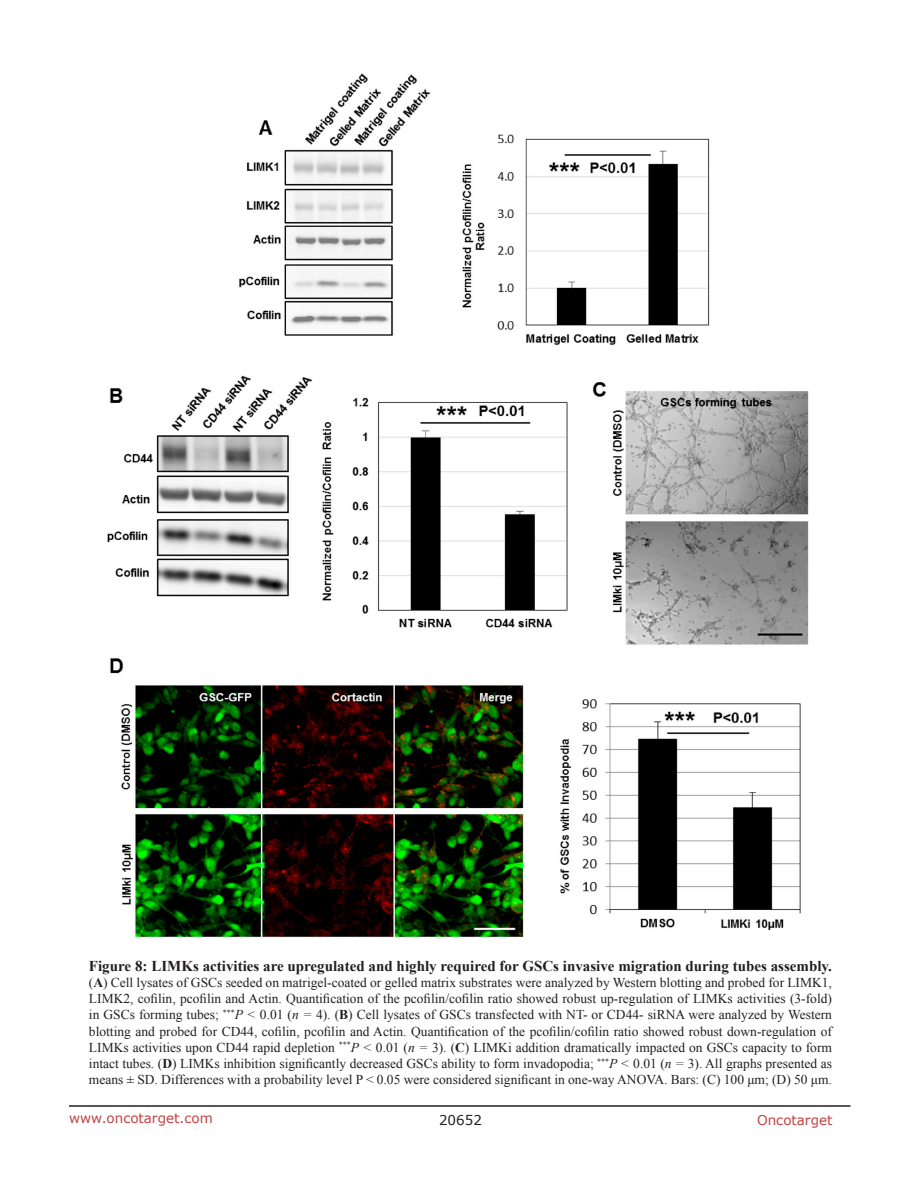
<style>
.page{position:relative;width:918px;height:1188px;background:#fff}
.page>*{position:absolute;margin:0;border:0;box-sizing:border-box;transform-origin:0 0}
.Figuretrx{font:700 15px "Times New Roman";color:#231f20}
.Figuretrx-2{font:13.5px/16.2px "Times New Roman";color:#231f20;text-align:justify}
.t1{font:13.5px "Verdana";color:#c24141}
.t2{font:13.5px "Verdana";color:#231f20}
.s1{font-weight:700}
.s2{font-style:italic}
</style>
<div class="page">
<hr style="left:69px;top:1105px;width:781px;height:2px;background:#231f20">
<img style="left:108px;top:74px;width:701px;height:864px">
<p class="Figuretrx" style="left:89px;top:955px;width:745px">Figure 8: LIMKs activities are upregulated and highly required for GSCs invasive migration during tubes assembly.</p>
<p class="Figuretrx-2" style="left:89px;top:974px;width:745px">(<span class="s1">A</span>) Cell lysates of GSCs seeded on matrigel-coated or gelled matrix substrates were analyzed by Western blotting and probed for LIMK1, LIMK2, cofilin, pcofilin and Actin. Quantification of the pcofilin/cofilin ratio showed robust up-regulation of LIMKs activities (3-fold) in GSCs forming tubes; <sup>***</sup><span class="s2">P &lt;</span> 0.01 (<span class="s2">n =</span> 4). (<span class="s1">B</span>) Cell lysates of GSCs transfected with NT- or CD44- siRNA were analyzed by Western blotting and probed for CD44, cofilin, pcofilin and Actin. Quantification of the pcofilin/cofilin ratio showed robust down-regulation of LIMKs activities upon CD44 rapid depletion <sup>***</sup><span class="s2">P &lt;</span> 0.01 (<span class="s2">n =</span> 3). (<span class="s1">C</span>) LIMKi addition dramatically impacted on GSCs capacity to form intact tubes. (<span class="s1">D</span>) LIMKs inhibition significantly decreased GSCs ability to form invadopodia; <sup>***</sup><span class="s2">P &lt;</span> 0.01 (<span class="s2">n =</span> 3). All graphs presented as means ± SD. Differences with a probability level P &lt; 0.05 were considered significant in one-way ANOVA. Bars: (C) 100 μm; (D) 50 μm.</p>
<p class="t1" style="left:69px;top:1109px;width:145px">www.oncotarget.com</p>
<p class="t2" style="left:439px;top:1111px;width:44px">20652</p>
<p class="t1" style="left:757px;top:1111px;width:77px">Oncotarget</p>
</div>
